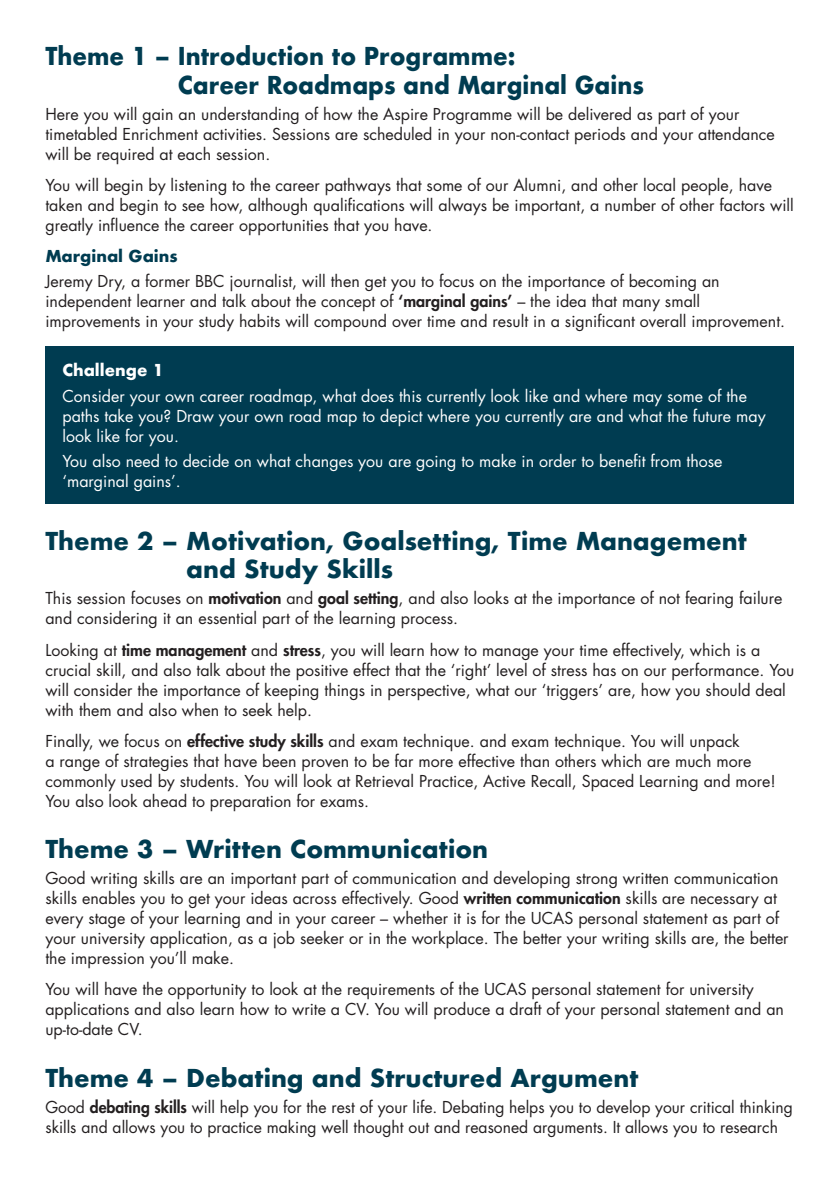
<style>
.page{position:relative;width:840px;height:1191px;background:#fff}
.page>*{position:absolute;margin:0;border:0;box-sizing:border-box;transform-origin:0 0}
.t1{font:700 24px/28.8px "Futura";color:#003c51}
.t2{font:700 24px/28.8px "Futura";color:#003c51;scale:.94 1}
.t3{font:16px/20px "Futura Std";color:#231f20}
.t4{font:16px/20px "Futura Std";color:#fff}
.t5{font:700 16px "Futura";color:#003c51}
.t6{font:700 16px "Futura";color:#fff}
.s1{font-weight:800}
</style>
<div class="page">
<div style="left:45px;top:346px;width:748px;height:157px;background:#003c51"></div>
<p class="t2" style="left:178px;top:42px;width:497px;text-indent:-132px">Theme 1 – Introduction to Programme:<br>Career Roadmaps and Marginal Gains</p>
<p class="t3" style="left:45px;top:104px;width:730px">Here you will gain an understanding of how the Aspire Programme will be delivered as part of your timetabled Enrichment activities. Sessions are scheduled in your non-contact periods and your attendance will be required at each session.</p>
<p class="t3" style="left:45px;top:175px;width:749px">You will begin by listening to the career pathways that some of our Alumni, and other local people, have taken and begin to see how, although qualifications will always be important, a number of other factors will greatly influence the career opportunities that you have.</p>
<p class="t5" style="left:45px;top:244px;width:134px">Marginal Gains</p>
<p class="t3" style="left:45px;top:272px;width:740px">Jeremy Dry, a former BBC journalist, will then get you to focus on the importance of becoming an independent learner and talk about the concept of <span class="s1">‘marginal gains’</span> – the idea that many small improvements in your study habits will compound over time and result in a significant overall improvement.</p>
<p class="t6" style="left:62px;top:358px;width:103px">Challenge 1</p>
<p class="t4" style="left:62px;top:386px;width:704px">Consider your own career roadmap, what does this currently look like and where may some of the paths take you? Draw your own road map to depict where you currently are and what the future may look like for you.</p>
<p class="t4" style="left:62px;top:452px;width:661px">You also need to decide on what changes you are going to make in order to benefit from those ‘marginal gains’.</p>
<p class="t1" style="left:186px;top:526px;width:561px;text-indent:-141px">Theme 2 – Motivation, Goalsetting, Time Management and Study Skills</p>
<p class="t3" style="left:45px;top:588px;width:738px">This session focuses on <span class="s1">motivation</span> and <span class="s1">goal setting</span>, and also looks at the importance of not fearing failure and considering it an essential part of the learning process.</p>
<p class="t3" style="left:45px;top:640px;width:750px">Looking at <span class="s1">time management</span> and <span class="s1">stress</span>, you will learn how to manage your time effectively, which is a crucial skill, and also talk about the positive effect that the ‘right’ level of stress has on our performance. You will consider the importance of keeping things in perspective, what our ‘triggers’ are, how you should deal with them and also when to seek help.</p>
<p class="t3" style="left:45px;top:731px;width:731px">Finally, we focus on <span class="s1">effective study skills</span> and exam technique. and exam technique. You will unpack<br>a range of strategies that have been proven to be far more effective than others which are much more commonly used by students. You will look at Retrieval Practice, Active Recall, Spaced Learning and more!<br>You also look ahead to preparation for exams.</p>
<p class="t1" style="left:45px;top:835px;width:444px">Theme 3 – Written Communication</p>
<p class="t3" style="left:45px;top:868px;width:744px">Good writing skills are an important part of communication and developing strong written communication skills enables you to get your ideas across effectively. Good <span class="s1">written communication</span> skills are necessary at every stage of your learning and in your career – whether it is for the UCAS personal statement as part of your university application, as a job seeker or in the workplace. The better your writing skills are, the better the impression you’ll make.</p>
<p class="t3" style="left:45px;top:979px;width:739px">You will have the opportunity to look at the requirements of the UCAS personal statement for university applications and also learn how to write a CV. You will produce a draft of your personal statement and an up-to-date CV.</p>
<p class="t1" style="left:45px;top:1063px;width:594px">Theme 4 – Debating and Structured Argument</p>
<p class="t3" style="left:45px;top:1097px;width:748px">Good <span class="s1">debating skills</span> will help you for the rest of your life. Debating helps you to develop your critical thinking skills and allows you to practice making well thought out and reasoned arguments. It allows you to research</p>
</div>
